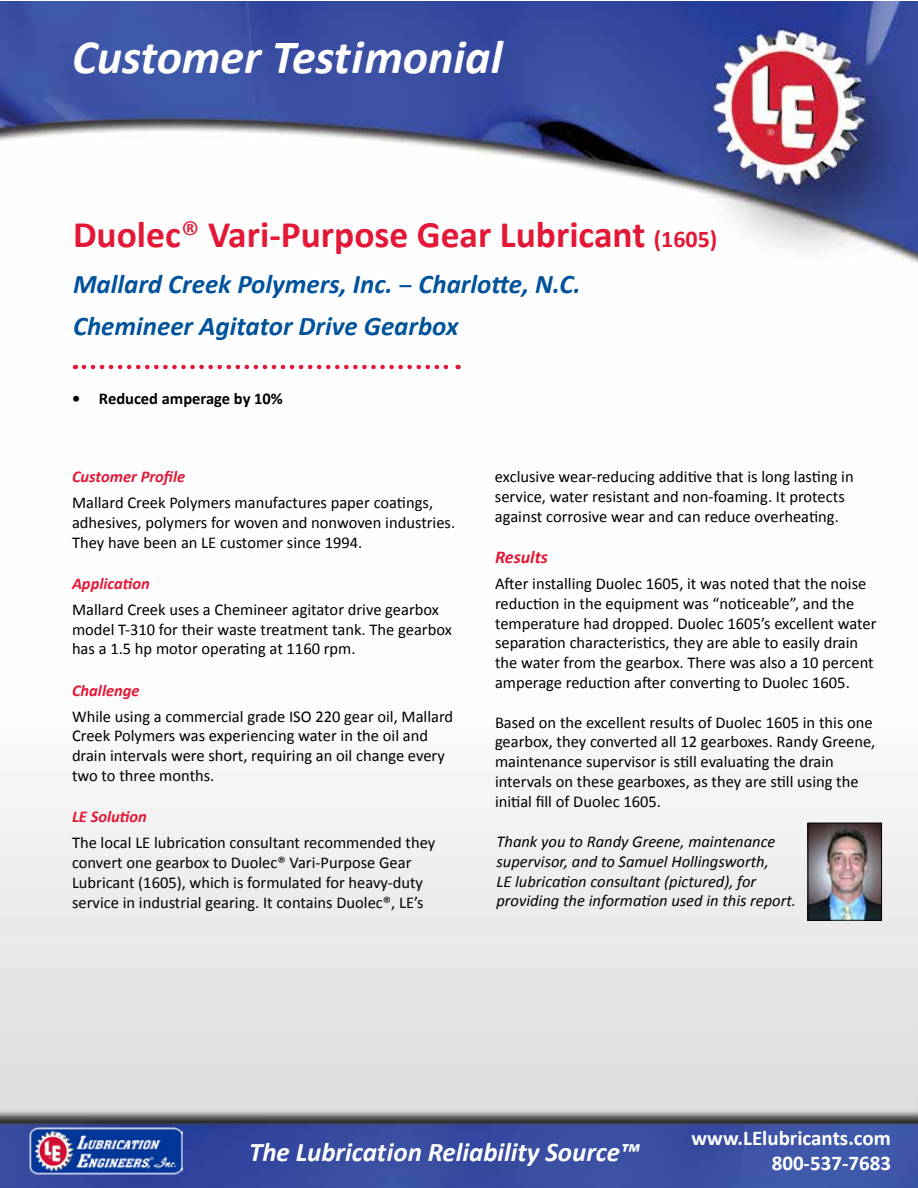
<style>
.page{position:relative;width:918px;height:1188px;background:#fff}
.page>*{position:absolute;margin:0;border:0;box-sizing:border-box;transform-origin:0 0}
.t1{font:italic 700 48px "Calibri";color:#fff}
.t2{font:700 37.5px "Calibri";color:#e31837}
.t3{font:italic 700 27px/42.9px "Calibri";color:#00539b}
.t4{font:italic 700 27px "Calibri";color:#fff}
.t5{font:700 21px/25.2px "Calibri";color:#fff;text-align:right}
.t6{font:italic 700 18px "Calibri";color:#e31837}
.t7{font:16.5px/19.8px "Calibri";color:#000}
.t8{font:italic 16.5px/19.8px "Calibri";color:#000}
.t9{font:italic 700 16.5px "Calibri";color:#e31837}
.t10{font:700 16.5px "Calibri";color:#000}
.s1{font-weight:400}
.s2{font-size:24px}
.s3{font-family:"Myriad Pro";font-weight:600;font-style:normal}
</style>
<div class="page">
<img style="left:1px;top:1px;width:917px;height:1187px">
<svg style="left:84px;top:365px;width:375px;height:4px"></svg>
<img style="left:28px;top:1125px;width:154px;height:50px">
<img style="left:810px;top:825px;width:70px;height:94px">
<div style="left:808px;top:823px;width:74px;height:98px;border:1px solid #000"></div>
<h1 class="t1" style="left:72px;top:27px;width:432px">Customer Testimonial</h1>
<h2 class="t2" style="left:73px;top:210px;width:646px">Duolec<span class="s1">®</span> Vari-Purpose Gear Lubricant <span class="s2">(1605)</span></h2>
<h3 class="t3" style="left:73px;top:262px;width:509px">Mallard Creek Polymers, Inc. <span class="s3">–</span> Charlotte, N.C.<br>Chemineer Agitator Drive Gearbox</h3>
<p class="t10" style="left:72px;top:388px;width:212px">• Reduced amperage by 10%</p>
<p class="t9" style="left:72px;top:466px;width:115px">Customer Profile</p>
<p class="t7" style="left:72px;top:493px;width:385px">Mallard Creek Polymers manufactures paper coatings, adhesives, polymers for woven and nonwoven industries.<br>They have been an LE customer since 1994.</p>
<p class="t9" style="left:72px;top:573px;width:79px">Application</p>
<p class="t7" style="left:72px;top:599px;width:381px">Mallard Creek uses a Chemineer agitator drive gearbox model T-310 for their waste treatment tank. The gearbox has a 1.5 hp motor operating at 1160 rpm.</p>
<p class="t9" style="left:72px;top:680px;width:69px">Challenge</p>
<p class="t7" style="left:72px;top:706px;width:383px">While using a commercial grade ISO 220 gear oil, Mallard Creek Polymers was experiencing water in the oil and drain intervals were short, requiring an oil change every two to three months.</p>
<p class="t9" style="left:72px;top:806px;width:76px">LE Solution</p>
<p class="t7" style="left:72px;top:833px;width:365px">The local LE lubrication consultant recommended they convert one gearbox to Duolec® Vari-Purpose Gear Lubricant (1605), which is formulated for heavy-duty service in industrial gearing. It contains Duolec®, LE’s</p>
<p class="t7" style="left:495px;top:467px;width:360px">exclusive wear-reducing additive that is long lasting in service, water resistant and non-foaming. It protects against corrosive wear and can reduce overheating.</p>
<p class="t6" style="left:495px;top:546px;width:55px">Results</p>
<p class="t7" style="left:495px;top:574px;width:383px">After installing Duolec 1605, it was noted that the noise reduction in the equipment was “noticeable”, and the temperature had dropped. Duolec 1605’s excellent water separation characteristics, they are able to easily drain the water from the gearbox. There was also a 10 percent amperage reduction after converting to Duolec 1605.</p>
<p class="t7" style="left:495px;top:712px;width:382px">Based on the excellent results of Duolec 1605 in this one gearbox, they converted all 12 gearboxes. Randy Greene, maintenance supervisor is still evaluating the drain intervals on these gearboxes, as they are still using the initial fill of Duolec 1605.</p>
<p class="t8" style="left:496px;top:831px;width:301px">Thank you to Randy Greene, maintenance supervisor, and to Samuel Hollingsworth,<br>LE lubrication consultant (pictured), for providing the information used in this report.</p>
<h3 class="t4" style="left:249px;top:1135px;width:392px">The Lubrication Reliability Source™</h3>
<p class="t5" style="left:692px;top:1125px;width:201px">www.LElubricants.com<br>800-537-7683</p>
</div>
